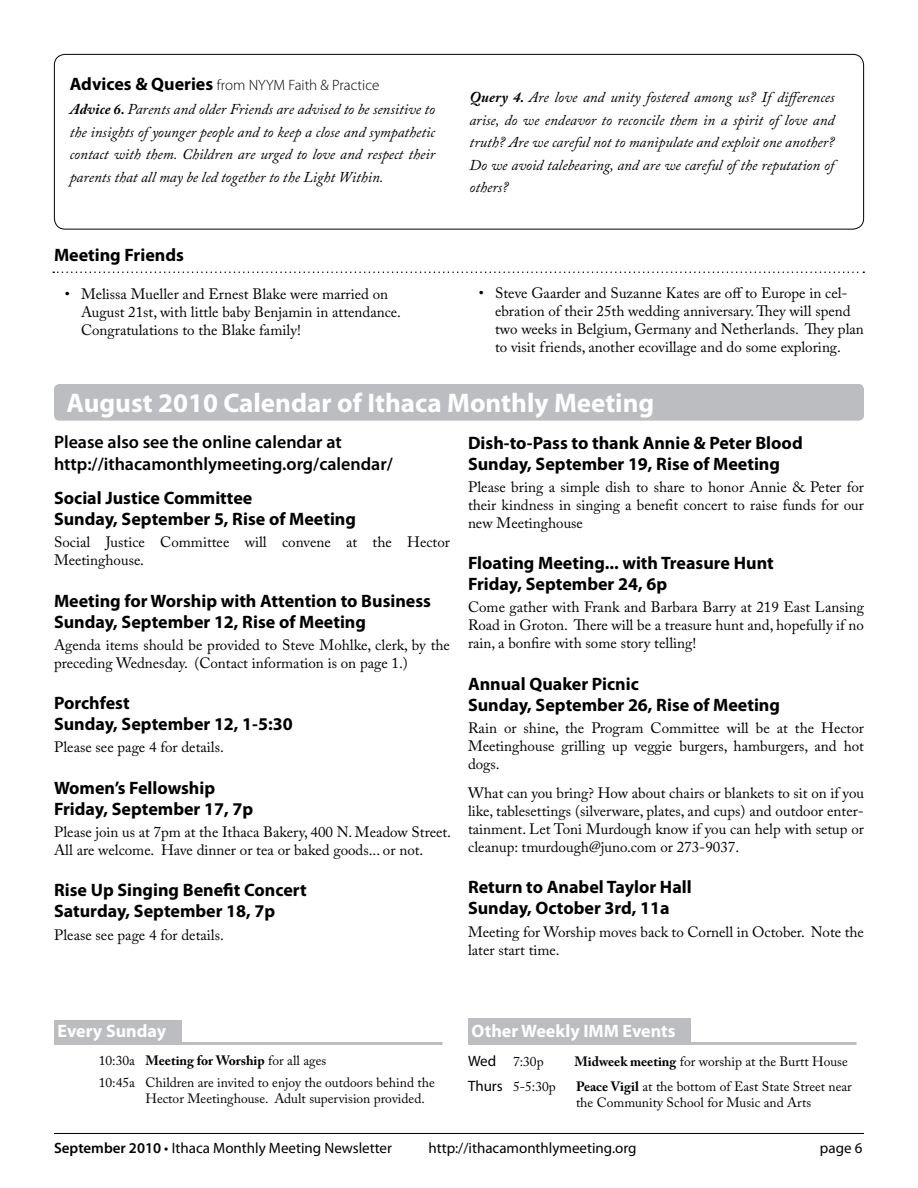
<style>
.page{position:relative;width:918px;height:1188px;background:#fff}
.page>*{position:absolute;margin:0;border:0;box-sizing:border-box;transform-origin:0 0}
.t1{font:700 27px "Myriad Pro";color:#fff}
.t2{font:700 18px/21px "Myriad Pro";color:#000}
.t3{font:600 18px/21px "Myriad Pro";color:#000}
.t4{font:700 18px "Myriad Pro";color:#fff}
.t5{font:15px/18px "Adobe Caslon Pro";color:#000}
.t6{font:italic 15px/22.5px "Adobe Caslon Pro";color:#000;text-align:justify}
.t7{font:15px "Myriad Pro";color:#000}
.t8{font:300 15px "Myriad Pro";color:#000}
.t9{font:13.5px/21.9px "Adobe Caslon Pro";color:#000}
.s1{font-weight:700;font-size:18px}
.s2{font-weight:700}
.s3{font-family:"Myriad Pro";font-size:15px}
.s4{font-weight:600}
</style>
<div class="page">
<hr style="left:54px;top:1133px;width:810px;height:1px;background:#000">
<div style="left:54px;top:384px;width:810px;height:37px;background:#bcbdc0;border-radius:5px"></div>
<hr style="left:468px;top:1042px;width:388px;height:3px;background:#bcbdc0">
<div style="left:468px;top:1019px;width:223px;height:26px;background:#bcbdc0"></div>
<hr style="left:54px;top:1042px;width:388px;height:3px;background:#bcbdc0">
<div style="left:54px;top:1020px;width:128px;height:25px;background:#bcbdc0"></div>
<div style="left:54px;top:54px;width:810px;height:176px;border:1px solid #000;border-radius:11px"></div>
<svg style="left:53px;top:272px;width:811px;height:1px"></svg>
<p class="t8" style="left:70px;top:77px;width:311px"><span class="s1">Advices &amp; Queries</span> from NYYM Faith &amp; Practice</p>
<p class="t6" style="left:70px;top:98px;width:367px"><span class="s2">Advice 6.</span> Parents and older Friends are advised to be sensitive to the insights of younger people and to keep a close and sympathetic contact with them. Children are urged to love and respect their parents that all may be led together to the Light Within.</p>
<p class="t6" style="left:470px;top:86px;width:367px"><span class="s2">Query 4.</span> Are love and unity fostered among us? If differences arise, do we endeavor to reconcile them in a spirit of love and truth? Are we careful not to manipulate and exploit one another?<br>Do we avoid talebearing, and are we careful of the reputation of others?</p>
<p class="t2" style="left:54px;top:245px;width:131px">Meeting Friends</p>
<p class="t5" style="left:81px;top:285px;width:321px;text-indent:-16px">• Melissa Mueller and Ernest Blake were married on<br>August 21st, with little baby Benjamin in attendance.<br>Congratulations to the Blake family!</p>
<p class="t5" style="left:495px;top:283px;width:370px;text-indent:-16px">• Steve Gaarder and Suzanne Kates are off to Europe in cel&shy;ebration of their 25th wedding anniversary. They will spend two weeks in Belgium, Germany and Netherlands. They plan to visit friends, another ecovillage and do some exploring.</p>
<h1 class="t1" style="left:66px;top:388px;width:589px">August 2010 Calendar of Ithaca Monthly Meeting</h1>
<p class="t3" style="left:54px;top:432px;width:340px">Please also see the online calendar at http://ithacamonthlymeeting.org/calendar/</p>
<p class="t2" style="left:54px;top:488px;width:304px">Social Justice Committee<br>Sunday, September 5, Rise of Meeting</p>
<p class="t5" style="left:54px;top:533px;width:397px">Social Justice Committee will convene at the Hector<br>Meetinghouse.</p>
<p class="t2" style="left:54px;top:590px;width:379px">Meeting for Worship with Attention to Business<br>Sunday, September 12, Rise of Meeting</p>
<p class="t5" style="left:54px;top:636px;width:398px">Agenda items should be provided to Steve Mohlke, clerk, by the preceding Wednesday. (Contact information is on page 1.)</p>
<p class="t2" style="left:54px;top:693px;width:240px">Porchfest<br>Sunday, September 12, 1-5:30</p>
<p class="t5" style="left:54px;top:738px;width:171px">Please see page 4 for details.</p>
<p class="t2" style="left:54px;top:777px;width:201px">Women’s Fellowship<br>Friday, September 17, 7p</p>
<p class="t5" style="left:54px;top:823px;width:399px">Please join us at 7pm at the Ithaca Bakery, 400 N. Meadow Street.<br>All are welcome. Have dinner or tea or baked goods... or not.</p>
<p class="t2" style="left:54px;top:880px;width:254px">Rise Up Singing Benefit Concert<br>Saturday, September 18, 7p</p>
<p class="t5" style="left:54px;top:925px;width:171px">Please see page 4 for details.</p>
<p class="t2" style="left:468px;top:432px;width:336px">Dish-to-Pass to thank Annie &amp; Peter Blood<br>Sunday, September 19, Rise of Meeting</p>
<p class="t5" style="left:468px;top:478px;width:398px;text-align:justify">Please bring a simple dish to share to honor Annie &amp; Peter for their kindness in singing a benefit concert to raise funds for our new Meetinghouse</p>
<p class="t2" style="left:468px;top:553px;width:307px">Floating Meeting... with Treasure Hunt<br>Friday, September 24, 6p</p>
<p class="t5" style="left:468px;top:598px;width:398px;text-align:justify">Come gather with Frank and Barbara Barry at 219 East Lansing Road in Groton. There will be a treasure hunt and, hopefully if no rain, a bonfire with some story telling!</p>
<p class="t2" style="left:468px;top:673px;width:314px">Annual Quaker Picnic<br>Sunday, September 26, Rise of Meeting</p>
<p class="t5" style="left:468px;top:719px;width:398px;text-align:justify">Rain or shine, the Program Committee will be at the Hector Meetinghouse grilling up veggie burgers, hamburgers, and hot dogs.</p>
<p class="t5" style="left:468px;top:784px;width:398px;text-align:justify">What can you bring? How about chairs or blankets to sit on if you like, tablesettings (silverware, plates, and cups) and outdoor enter&shy;tainment. Let Toni Murdough know if you can help with setup or cleanup: tmurdough@juno.com or 273-9037.</p>
<p class="t2" style="left:468px;top:877px;width:225px">Return to Anabel Taylor Hall<br>Sunday, October 3rd, 11a</p>
<p class="t5" style="left:468px;top:922px;width:398px">Meeting for Worship moves back to Cornell in October. Note the later start time.</p>
<p class="t4" style="left:58px;top:1021px;width:110px">Every Sunday</p>
<p class="t9" style="left:99px;top:1049px;width:338px">10:30a <span class="s2">Meeting for Worship</span> for all ages<br>10:45a Children are invited to enjoy the outdoors behind the</p>
<p class="t9" style="left:146px;top:1088px;width:281px">Hector Meetinghouse. Adult supervision provided.</p>
<p class="t4" style="left:472px;top:1021px;width:206px">Other Weekly IMM Events</p>
<p class="t9" style="left:468px;top:1051px;width:77px"><span class="s3">Wed</span> 7:30p</p>
<p class="t9" style="left:575px;top:1051px;width:275px"><span class="s2">Midweek meeting</span> for worship at the Burtt House</p>
<p class="t9" style="left:468px;top:1075px;width:89px"><span class="s3">Thurs</span> 5-5:30p</p>
<p class="t9" style="left:576px;top:1078px;width:277px;line-height:16.5px"><span class="s2">Peace Vigil</span> at the bottom of East State Street near the Community School for Music and Arts</p>
<p class="t7" style="left:54px;top:1140px;width:340px"><span class="s4">September 2010</span> • Ithaca Monthly Meeting Newsletter</p>
<p class="t7" style="left:428px;top:1140px;width:210px">http://ithacamonthlymeeting.org</p>
<p class="t7" style="left:820px;top:1140px;width:44px">page 6</p>
</div>
